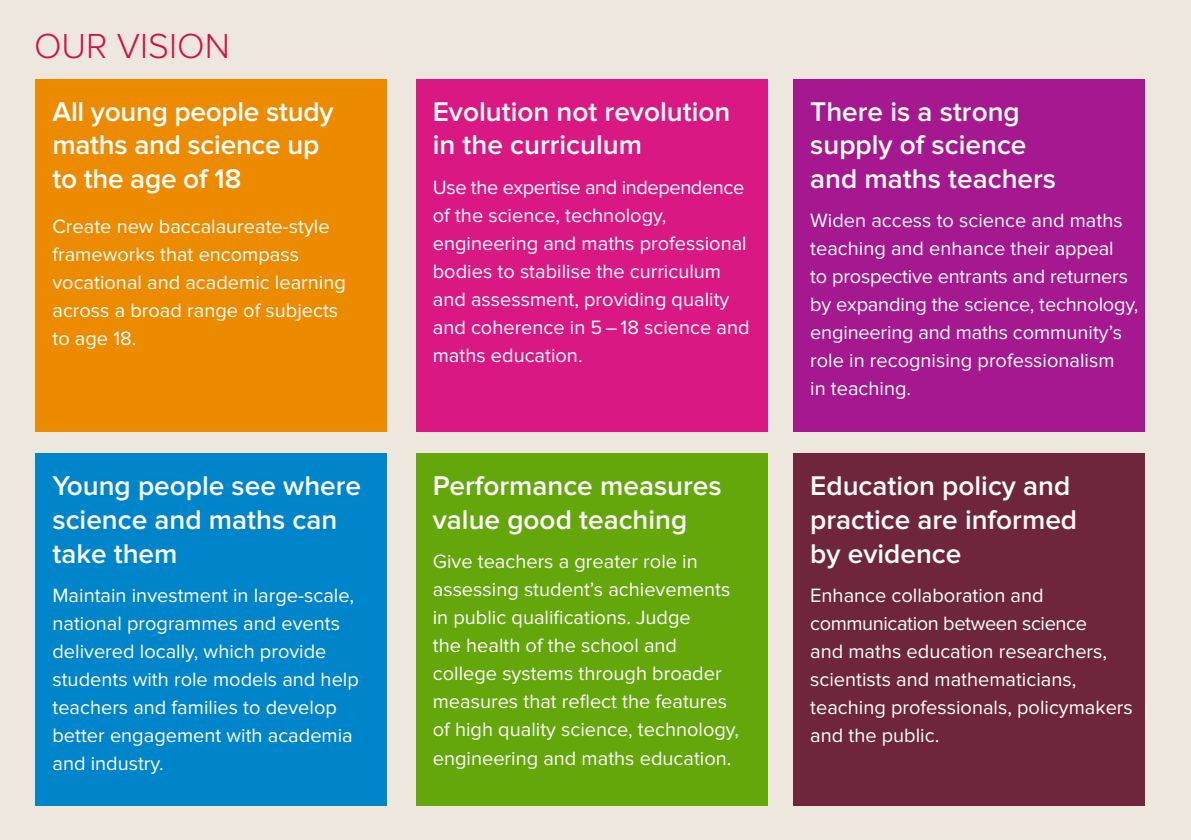
<style>
.page{position:relative;width:1191px;height:840px;background:#fff}
.page>*{position:absolute;margin:0;border:0;box-sizing:border-box;transform-origin:0 0}
.t1{font:300 36px "Proxima Nova";color:#d31245}
.t2{font:600 28px/33.6px "Proxima Nova";color:#fff}
.t3{font:20px/28px "Proxima Nova";color:#fff}
</style>
<div class="page">
<div style="left:0;top:0;width:1191px;height:839px;background:#ede7dd"></div>
<div style="left:35px;top:79px;width:352px;height:352px;background:#ed8b00"></div>
<div style="left:35px;top:453px;width:352px;height:352px;background:#0085ca"></div>
<div style="left:416px;top:79px;width:351px;height:352px;background:#da1884"></div>
<div style="left:416px;top:453px;width:351px;height:352px;background:#64a70b"></div>
<div style="left:793px;top:79px;width:352px;height:352px;background:#a51890"></div>
<div style="left:793px;top:453px;width:352px;height:352px;background:#6f263d"></div>
<h1 class="t1" style="left:34px;top:26px;width:197px">OUR VISION</h1>
<h2 class="t2" style="left:52px;top:95px;width:282px">All young people study maths and science up to the age of 18</h2>
<p class="t3" style="left:52px;top:212px;width:295px">Create new baccalaureate-style frameworks that encompass vocational and academic learning across a broad range of subjects to age 18.</p>
<h2 class="t2" style="left:52px;top:469px;width:310px">Young people see where science and maths can take them</h2>
<p class="t3" style="left:52px;top:581px;width:308px">Maintain investment in large-scale, national programmes and events delivered locally, which provide students with role models and help teachers and families to develop better engagement with academia and industry.</p>
<h2 class="t2" style="left:433px;top:95px;width:299px">Evolution not revolution in the curriculum</h2>
<p class="t3" style="left:433px;top:173px;width:318px">Use the expertise and independence of the science, technology, engineering and maths professional bodies to stabilise the curriculum and assessment, providing quality and coherence in 5 – 18 science and maths education.</p>
<h2 class="t2" style="left:433px;top:469px;width:290px">Performance measures value good teaching</h2>
<p class="t3" style="left:433px;top:547px;width:308px">Give teachers a greater role in assessing student’s achievements in public qualifications. Judge<br>the health of the school and college systems through broader measures that reflect the features of high quality science, technology, engineering and maths education.</p>
<h2 class="t2" style="left:810px;top:95px;width:247px">There is a strong supply of science and maths teachers</h2>
<p class="t3" style="left:810px;top:207px;width:330px">Widen access to science and maths teaching and enhance their appeal<br>to prospective entrants and returners by expanding the science, technology, engineering and maths community’s role in recognising professionalism<br>in teaching.</p>
<h2 class="t2" style="left:810px;top:469px;width:268px">Education policy and practice are informed by evidence</h2>
<p class="t3" style="left:810px;top:581px;width:324px">Enhance collaboration and communication between science<br>and maths education researchers, scientists and mathematicians, teaching professionals, policymakers and the public.</p>
</div>
